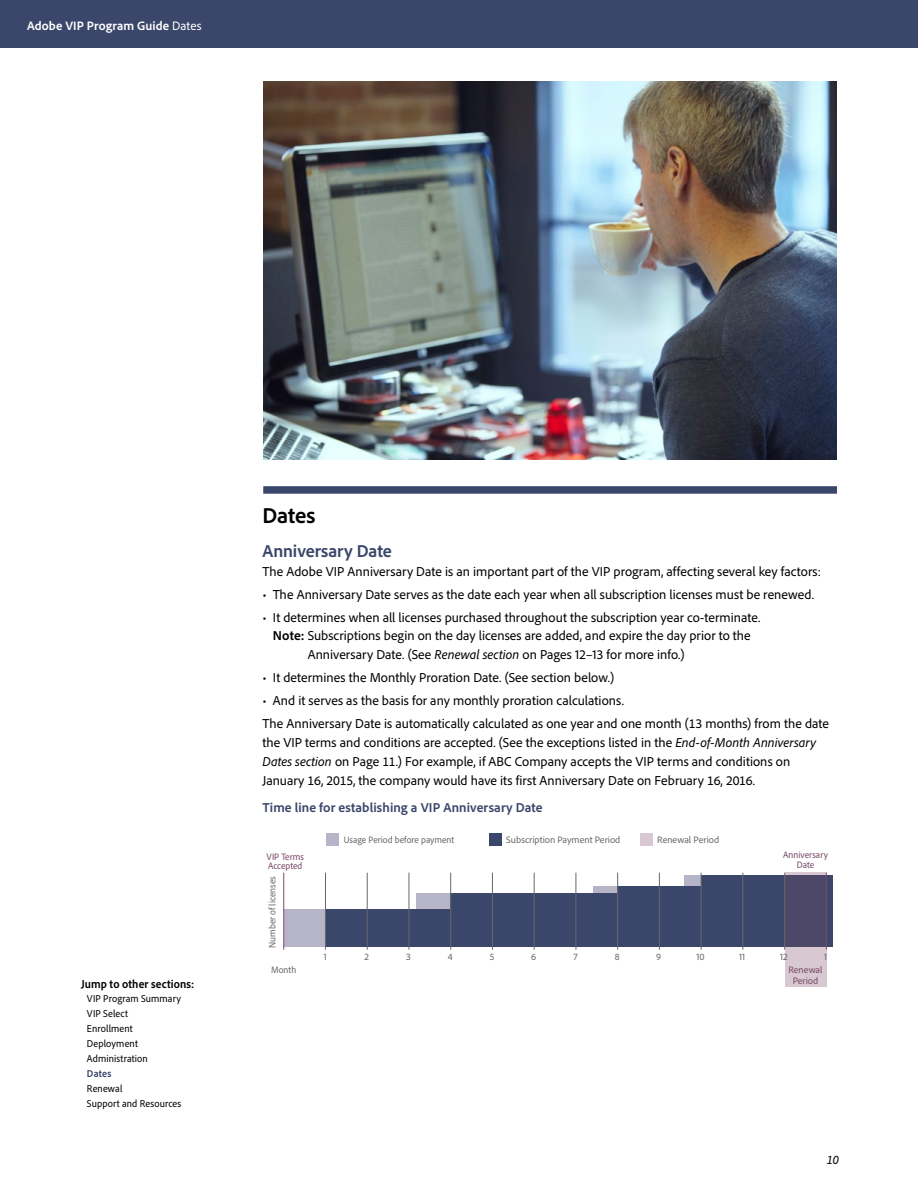
<style>
.page{position:relative;width:918px;height:1188px;background:#fff}
.page>*{position:absolute;margin:0;border:0;box-sizing:border-box;transform-origin:0 0}
.Text__Headline_1{font:700 22.5px "Adobe Clean";letter-spacing:-.005em;color:#000}
.Text__Section_subhea{font:700 18px "Adobe Clean";letter-spacing:-.005em;color:#3b476a}
.Text__Body_copy{font:13.5px/18.8px "Adobe Clean";letter-spacing:.005em;color:#000}
.Text__Bullet{font:13.5px "Adobe Clean";letter-spacing:.005em;color:#000}
.Text__Sub-Subhead{font:700 13.5px "Adobe Clean";letter-spacing:.01em;color:#3b476a}
.t1{font:700 12.75px "Adobe Clean";letter-spacing:.01em;color:#fff}
.t2{font:italic 12.75px "Adobe Clean";color:#000}
.Sidebar__Header{font:700 semi-condensed 12px "Adobe Clean";letter-spacing:.015em;color:#000}
.Sidebar_Nav_OFF{font:semi-condensed 10.5px "Adobe Clean";letter-spacing:.015em;color:#000}
.Sidebar_Nav_ON{font:700 semi-condensed 10.5px "Adobe Clean";letter-spacing:.015em;color:#3b476a}
.t3{font:9.75px "Adobe Clean";color:#686869}
.t4{font:semi-condensed 9.75px "Adobe Clean";color:#686869}
.t5{font:semi-condensed 9.75px/9.8px "Adobe Clean";color:#7a4966}
.t6{font:9.75px/11.7px "Adobe Clean";color:#7a4966;text-align:center}
.s1{font-weight:400}
.s2{font-weight:700}
.s3{font-style:italic}
</style>
<div class="page">
<div style="left:263px;top:486px;width:574px;height:8px;background:#3b476a"></div>
<div style="left:0;top:0;width:918px;height:47px;background:#3b476a"></div>
<img style="left:263px;top:81px;width:574px;height:378px">
<div style="left:417px;top:893px;width:415px;height:17px;background:#b6b5c7"></div>
<div style="left:685px;top:875px;width:147px;height:12px;background:#b6b5c7"></div>
<div style="left:284px;top:909px;width:41px;height:38px;background:#b6b5c7"></div>
<div style="left:593px;top:887px;width:239px;height:7px;background:#b6b5c7"></div>
<div style="left:701px;top:875px;width:131px;height:12px;background:#3b476a"></div>
<div style="left:618px;top:887px;width:214px;height:7px;background:#3b476a"></div>
<div style="left:451px;top:893px;width:381px;height:17px;background:#3b476a"></div>
<div style="left:325px;top:909px;width:507px;height:38px;background:#3b476a"></div>
<svg style="left:785px;top:872px;width:41px;height:115px;background:#80778f"></svg>
<hr style="left:283px;top:873px;width:1px;height:77px;background:#7a4966">
<hr style="left:325px;top:873px;width:1px;height:77px;background:#686869">
<hr style="left:367px;top:873px;width:1px;height:77px;background:#686869">
<hr style="left:409px;top:873px;width:1px;height:77px;background:#686869">
<hr style="left:450px;top:873px;width:1px;height:77px;background:#686869">
<hr style="left:492px;top:873px;width:1px;height:77px;background:#686869">
<hr style="left:534px;top:873px;width:1px;height:77px;background:#686869">
<hr style="left:576px;top:873px;width:1px;height:77px;background:#686869">
<hr style="left:617px;top:873px;width:1px;height:77px;background:#686869">
<hr style="left:659px;top:873px;width:1px;height:77px;background:#686869">
<hr style="left:701px;top:873px;width:1px;height:77px;background:#686869">
<hr style="left:742px;top:873px;width:1px;height:77px;background:#686869">
<hr style="left:826px;top:873px;width:1px;height:77px;background:#7a4966">
<hr style="left:784px;top:873px;width:1px;height:77px;background:#686869">
<div style="left:490px;top:834px;width:12px;height:12px;background:#3b476a"></div>
<div style="left:641px;top:834px;width:12px;height:12px;background:#d7c8d1"></div>
<div style="left:327px;top:834px;width:12px;height:12px;background:#b6b5c7"></div>
<p class="t1" style="left:27px;top:17px;width:176px">Adobe VIP Program Guide <span class="s1">Dates</span></p>
<p class="Sidebar__Header" style="left:81px;top:976px;width:115px">Jump to other sections:</p>
<p class="Sidebar_Nav_OFF" style="left:87px;top:992px;width:95px">VIP Program Summary</p>
<p class="Sidebar_Nav_OFF" style="left:87px;top:1007px;width:42px">VIP Select</p>
<p class="Sidebar_Nav_OFF" style="left:87px;top:1022px;width:47px">Enrollment</p>
<p class="Sidebar_Nav_OFF" style="left:87px;top:1037px;width:52px">Deployment</p>
<p class="Sidebar_Nav_OFF" style="left:87px;top:1052px;width:62px">Administration</p>
<p class="Sidebar_Nav_ON" style="left:87px;top:1067px;width:26px">Dates</p>
<p class="Sidebar_Nav_OFF" style="left:87px;top:1082px;width:37px">Renewal</p>
<p class="Sidebar_Nav_OFF" style="left:87px;top:1097px;width:96px">Support and Resources</p>
<p class="Text__Headline_1" style="left:262px;top:501px;width:55px">Dates</p>
<p class="Text__Section_subhea" style="left:262px;top:539px;width:131px">Anniversary Date</p>
<p class="Text__Body_copy" style="left:262px;top:561px;width:560px">The Adobe VIP Anniversary Date is an important part of the VIP program, affecting several key factors:</p>
<p class="Text__Bullet" style="left:262px;top:585px;width:553px">• The Anniversary Date serves as the date each year when all subscription licenses must be renewed.</p>
<p class="Text__Bullet" style="left:262px;top:608px;width:499px">• It determines when all licenses purchased throughout the subscription year co-terminate.</p>
<p class="Text__Bullet" style="left:273px;top:627px;width:479px"><span class="s2">Note:</span> Subscriptions begin on the day licenses are added, and expire the day prior to the</p>
<p class="Text__Bullet" style="left:308px;top:646px;width:378px">Anniversary Date. (See <span class="s3">Renewal section</span> on Pages 12–13 for more info.)</p>
<p class="Text__Bullet" style="left:262px;top:669px;width:353px">• It determines the Monthly Proration Date. (See section below.)</p>
<p class="Text__Bullet" style="left:262px;top:692px;width:363px">• And it serves as the basis for any monthly proration calculations.</p>
<p class="Text__Body_copy" style="left:262px;top:714px;width:568px">The Anniversary Date is automatically calculated as one year and one month (13 months) from the date the VIP terms and conditions are accepted. (See the exceptions listed in the <span class="s3">End-of-Month Anniversary Dates section</span> on Page 11.) For example, if ABC Company accepts the VIP terms and conditions on January 16, 2015, the company would have its first Anniversary Date on February 16, 2016.</p>
<p class="Text__Sub-Subhead" style="left:262px;top:799px;width:282px">Time line for establishing a VIP Anniversary Date</p>
<p class="t4" style="left:344px;top:834px;width:112px">Usage Period before payment</p>
<p class="t3" style="left:506px;top:833px;width:116px">Subscription Payment Period</p>
<p class="t3" style="left:657px;top:833px;width:63px">Renewal Period</p>
<p class="t5" style="left:267px;top:851px;width:39px">VIP Terms<br>Accepted</p>
<p class="t5" style="left:783px;top:850px;width:46px;text-align:center">Anniversary<br>Date</p>
<p class="t4" style="left:266px;top:948px;width:73px;rotate:-90deg">Number of licenses</p>
<p class="t4" style="left:271px;top:963px;width:27px">Month</p>
<p class="t3" style="left:324px;top:950px;width:5px">1</p>
<p class="t3" style="left:365px;top:950px;width:6px">2</p>
<p class="t3" style="left:406px;top:950px;width:6px">3</p>
<p class="t3" style="left:448px;top:950px;width:6px">4</p>
<p class="t3" style="left:490px;top:950px;width:6px">5</p>
<p class="t3" style="left:531px;top:950px;width:7px">6</p>
<p class="t3" style="left:573px;top:950px;width:6px">7</p>
<p class="t3" style="left:615px;top:950px;width:6px">8</p>
<p class="t3" style="left:656px;top:950px;width:7px">9</p>
<p class="t3" style="left:696px;top:950px;width:10px">10</p>
<p class="t3" style="left:739px;top:950px;width:8px">11</p>
<p class="t3" style="left:780px;top:950px;width:9px">12</p>
<p class="t3" style="left:824px;top:950px;width:5px">1</p>
<p class="t6" style="left:788px;top:963px;width:36px">Renewal<br>Period</p>
<p class="t2" style="left:827px;top:1152px;width:14px">10</p>
</div>
